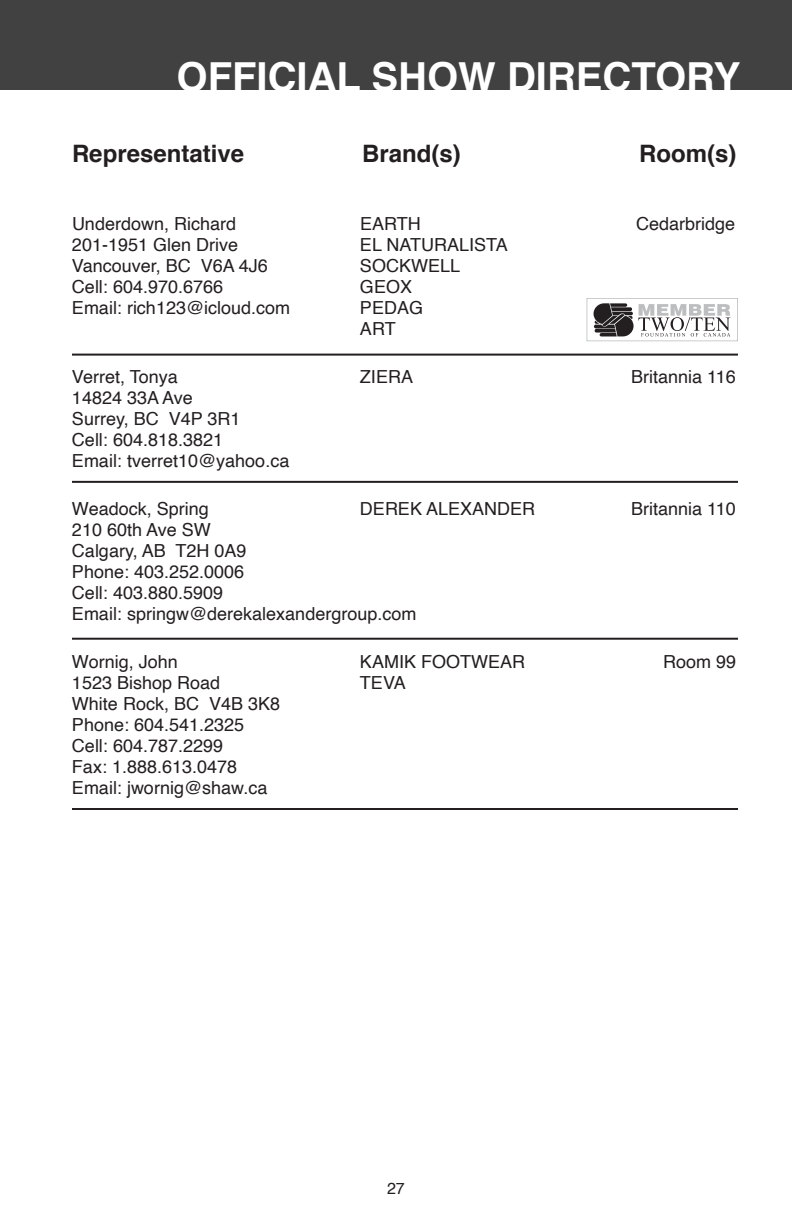
<style>
.page{position:relative;width:792px;height:1224px;background:#fff}
.page>*{position:absolute;margin:0;border:0;box-sizing:border-box;transform-origin:0 0}
.t1{font:700 40px "Helvetica";color:#fff}
.t2{font:700 24px "Helvetica";color:#231f20}
.t3{font:18px/21px "Helvetica";color:#231f20}
.t4{font:16px "Helvetica";color:#231f20}
</style>
<div class="page">
<div style="left:0;top:0;width:792px;height:90px;background:#414142"></div>
<hr style="left:72px;top:354px;width:666px;height:2px;background:#231f20">
<hr style="left:72px;top:481px;width:666px;height:2px;background:#231f20">
<hr style="left:72px;top:808px;width:666px;height:2px;background:#231f20">
<hr style="left:72px;top:638px;width:666px;height:2px;background:#231f20">
<svg style="left:587px;top:298px;width:151px;height:43px"></svg>
<h1 class="t1" style="left:177px;top:44px;width:565px">OFFICIAL SHOW DIRECTORY</h1>
<h2 class="t2" style="left:72px;top:134px;width:174px">Representative</h2>
<h2 class="t2" style="left:362px;top:134px;width:100px">Brand(s)</h2>
<h2 class="t2" style="left:639px;top:134px;width:99px">Room(s)</h2>
<p class="t3" style="left:72px;top:213px;width:166px">Underdown, Richard</p>
<p class="t3" style="left:360px;top:213px;width:62px">EARTH</p>
<p class="t3" style="left:636px;top:213px;width:101px">Cedarbridge</p>
<p class="t3" style="left:72px;top:234px;width:168px">201-1951 Glen Drive</p>
<p class="t3" style="left:360px;top:234px;width:149px">EL NATURALISTA</p>
<p class="t3" style="left:72px;top:255px;width:197px">Vancouver, BC V6A 4J6</p>
<p class="t3" style="left:360px;top:255px;width:102px">SOCKWELL</p>
<p class="t3" style="left:72px;top:276px;width:153px">Cell: 604.970.6766</p>
<p class="t3" style="left:360px;top:276px;width:54px">GEOX</p>
<p class="t3" style="left:72px;top:297px;width:220px">Email: rich123@icloud.com</p>
<p class="t3" style="left:360px;top:297px;width:65px">PEDAG<br>ART</p>
<p class="t3" style="left:72px;top:366px;width:107px">Verret, Tonya</p>
<p class="t3" style="left:360px;top:366px;width:55px">ZIERA</p>
<p class="t3" style="left:631px;top:366px;width:106px">Britannia 116</p>
<p class="t3" style="left:72px;top:387px;width:219px">14824 33A Ave<br>Surrey, BC V4P 3R1<br>Cell: 604.818.3821<br>Email: tverret10@yahoo.ca</p>
<p class="t3" style="left:72px;top:498px;width:138px">Weadock, Spring</p>
<p class="t3" style="left:360px;top:498px;width:177px">DEREK ALEXANDER</p>
<p class="t3" style="left:631px;top:498px;width:106px">Britannia 110</p>
<p class="t3" style="left:72px;top:519px;width:346px">210 60th Ave SW<br>Calgary, AB T2H 0A9<br>Phone: 403.252.0006<br>Cell: 403.880.5909<br>Email: springw@derekalexandergroup.com</p>
<p class="t3" style="left:72px;top:651px;width:107px">Wornig, John</p>
<p class="t3" style="left:360px;top:651px;width:167px">KAMIK FOOTWEAR</p>
<p class="t3" style="left:663px;top:651px;width:75px">Room 99</p>
<p class="t3" style="left:72px;top:672px;width:150px">1523 Bishop Road</p>
<p class="t3" style="left:360px;top:672px;width:47px">TEVA</p>
<p class="t3" style="left:72px;top:693px;width:210px">White Rock, BC V4B 3K8<br>Phone: 604.541.2325<br>Cell: 604.787.2299<br>Fax: 1.888.613.0478<br>Email: jwornig@shaw.ca</p>
<p class="t4" style="left:387px;top:1176px;width:19px">27</p>
</div>
